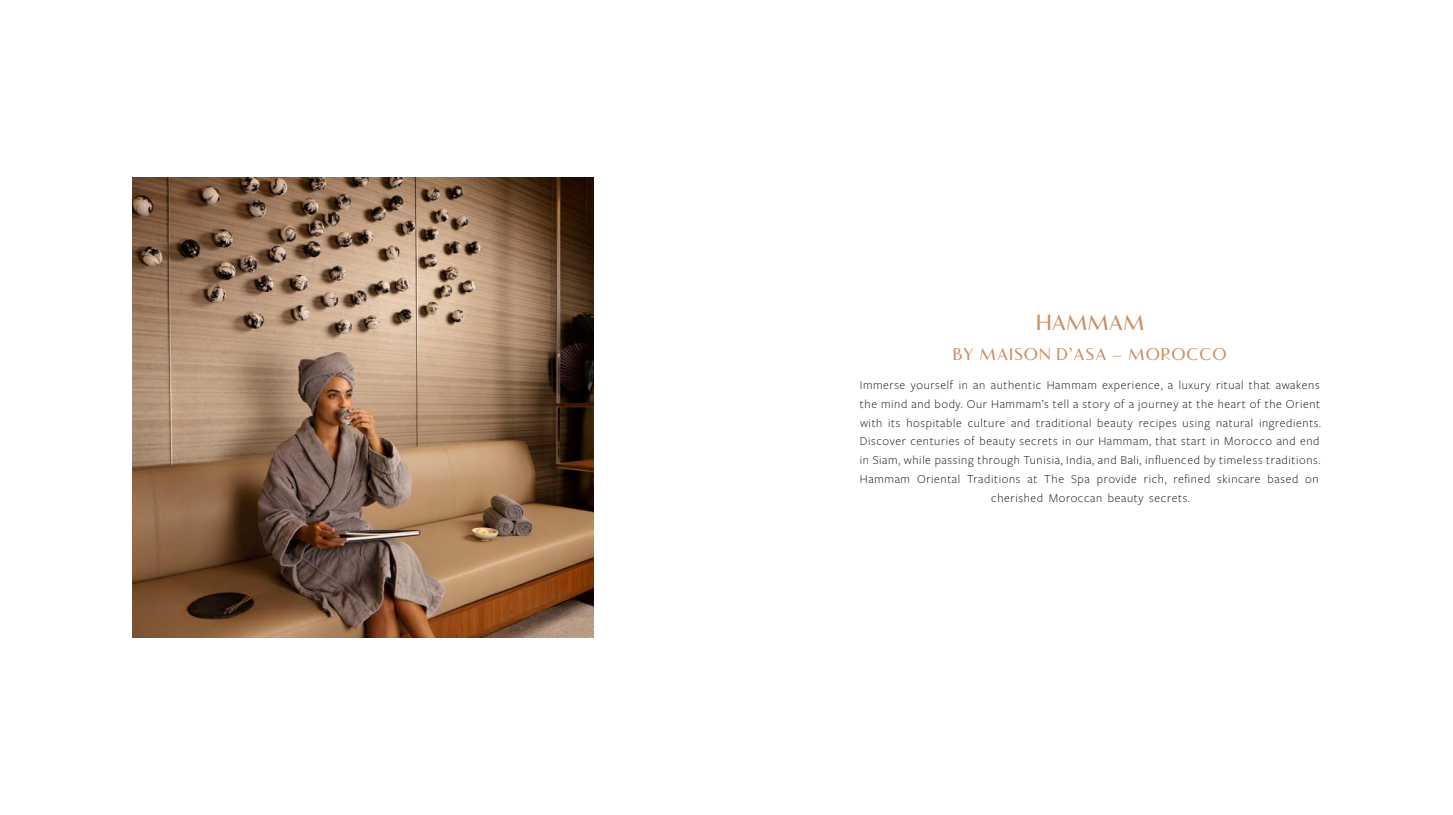
<style>
.page{position:relative;width:1453px;height:815px;background:#fff}
.page>*{position:absolute;margin:0;border:0;box-sizing:border-box;transform-origin:0 0}
.t1{font:900 22.5px "Vanitas";color:#cd8f63}
.t2{font:900 17.5px "Vanitas";letter-spacing:.05em;color:#cd8f63}
.t3{font:300 12.5px/18.8px "Freight Sans Pro";letter-spacing:.05em;color:#000;text-align:center}
</style>
<div class="page">
<img style="left:133px;top:177px;width:461px;height:461px">
<h1 class="t1" style="left:1036px;top:309px;width:110px">HAMMAM</h1>
<h2 class="t2" style="left:953px;top:343px;width:276px">BY MAISON D’ASA – MOROCCO</h2>
<p class="t3" style="left:860px;top:375px;width:463px">Immerse yourself in an authentic Hammam experience, a luxury ritual that awakens the mind and body. Our Hammam’s tell a story of a journey at the heart of the Orient with its hospitable culture and traditional beauty recipes using natural ingredients.<br>Discover centuries of beauty secrets in our Hammam, that start in Morocco and end in Siam, while passing through Tunisia, India, and Bali, influenced by timeless traditions.<br>Hammam Oriental Traditions at The Spa provide rich, refined skincare based on cherished Moroccan beauty secrets.</p>
</div>
